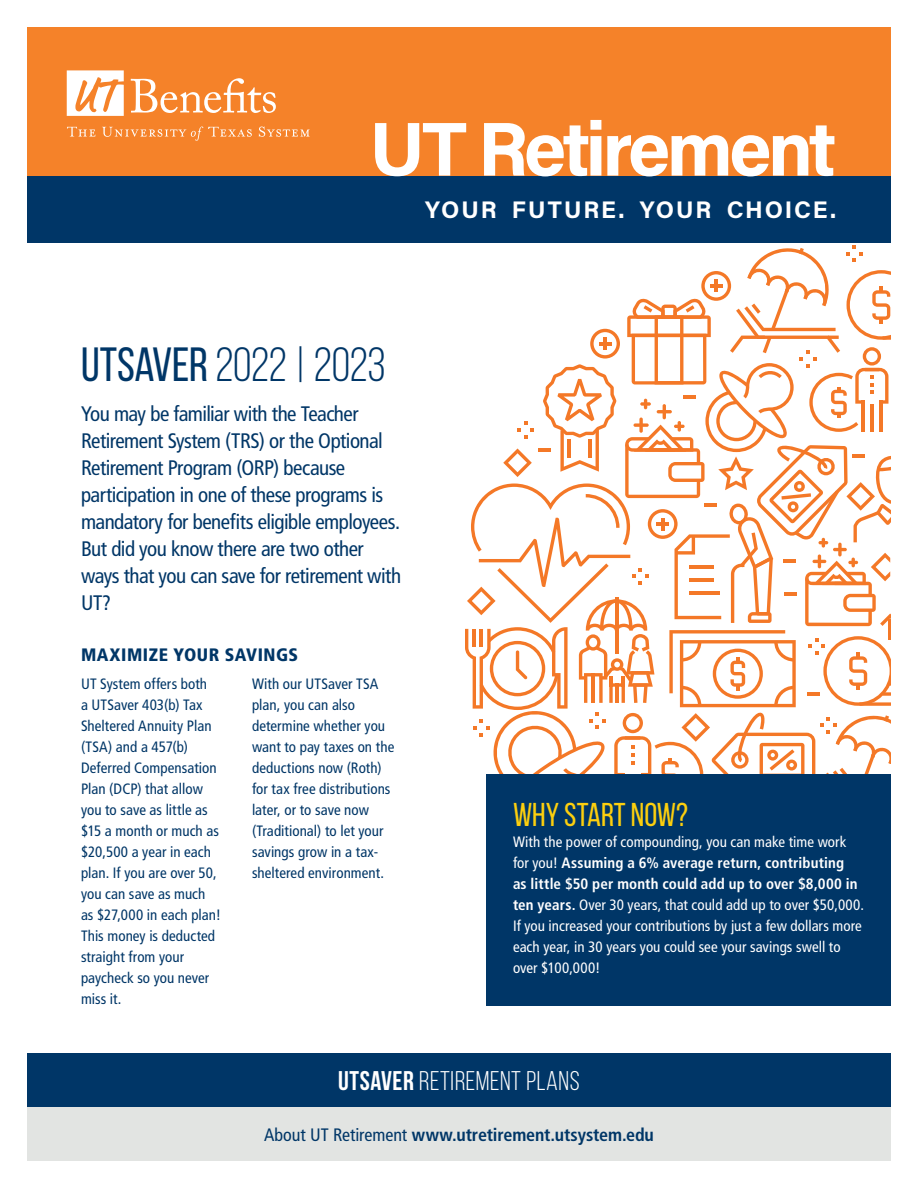
<style>
.page{position:relative;width:918px;height:1188px;background:#fff}
.page>*{position:absolute;margin:0;border:0;box-sizing:border-box;transform-origin:0 0}
.Newsletter_Title{font:700 76.2px "Acumin Pro";letter-spacing:-.05em;color:#fff}
.Main_copy{font:48px "Bebas Neue";letter-spacing:-.005em;color:#003667}
.Main_copy-2{font:33px "Bebas Neue";color:#fccf0e}
.t1{font:27px "Bebas Neue";letter-spacing:.02em;color:#fff}
.Newsletter_Title-2{font:24px "Acumin Variable Concept";letter-spacing:.075em;color:#fff}
.Main_copy-3{font:condensed 21px/27px "Frutiger LT Pro";letter-spacing:-.025em;color:#003667}
.Main_copy-4{font:700 condensed 18px "Frutiger LT Pro";letter-spacing:-.005em;color:#003667}
.Main_copy-5{font:900 condensed 18px "Frutiger LT Pro";letter-spacing:.03em;color:#003667}
.Main_copy-6{font:condensed 15px/21px "Frutiger LT Pro";letter-spacing:.005em;color:#003667}
.Main_copy-7{font:condensed 15px/21px "Frutiger LT Pro";letter-spacing:.005em;color:#fff}
.s1{font-style:inherit}
.s2{font-weight:700}
.s3{font-weight:400}
</style>
<div class="page">
<div style="left:27px;top:1107px;width:864px;height:54px;background:#e2e4e2"></div>
<div style="left:27px;top:1053px;width:864px;height:54px;background:#003667"></div>
<div style="left:27px;top:176px;width:863px;height:67px;background:#003667"></div>
<div style="left:27px;top:27px;width:863px;height:149px;background:#f58229"></div>
<svg style="left:131px;top:78px;width:145px;height:35px"></svg>
<svg style="left:67px;top:70px;width:57px;height:46px"></svg>
<svg style="left:67px;top:127px;width:28px;height:10px"></svg>
<svg style="left:102px;top:127px;width:150px;height:14px"></svg>
<svg style="left:259px;top:126px;width:51px;height:11px"></svg>
<svg style="left:465px;top:245px;width:426px;height:530px"></svg>
<div style="left:486px;top:775px;width:405px;height:231px;background:#003667"></div>
<p class="Newsletter_Title" style="left:370px;top:95px;width:468px">UT Retirement</p>
<p class="Newsletter_Title-2" style="left:425px;top:193px;width:412px">YOUR FUTURE. YOUR CHOICE.</p>
<p class="Main_copy" style="left:81px;top:338px;width:306px"><span class="s1">UTSAVER</span> 2022 | 2023</p>
<p class="Main_copy-3" style="left:81px;top:400px;width:322px">You may be familiar with the Teacher Retirement System (TRS) or the Optional Retirement Program (ORP) because participation in one of these programs is mandatory for benefits eligible employees.<br>But did you know there are two other ways that you can save for retirement with UT?</p>
<p class="Main_copy-5" style="left:81px;top:644px;width:219px">MAXIMIZE YOUR SAVINGS</p>
<p class="Main_copy-6" style="left:81px;top:673px;width:142px">UT System offers both<br>a UTSaver 403(b) Tax<br>Sheltered Annuity Plan (TSA) and a 457(b)<br>Deferred Compensation<br>Plan (DCP) that allow you to save as little as $15 a month or much as $20,500 a year in each plan. If you are over 50, you can save as much as $27,000 in each plan!<br>This money is deducted straight from your paycheck so you never miss it.</p>
<p class="Main_copy-6" style="left:252px;top:673px;width:144px">With our UTSaver TSA plan, you can also determine whether you want to pay taxes on the deductions now (Roth) for tax free distributions later, or to save now (Traditional) to let your savings grow in a tax&shy;sheltered environment.</p>
<p class="Main_copy-2" style="left:513px;top:797px;width:177px">WHY START NOW?</p>
<p class="Main_copy-7" style="left:513px;top:832px;width:353px">With the power of compounding, you can make time work for you! <span class="s2">Assuming a 6% average return, contributing<br>as little $50 per month could add up to over $8,000 in ten years.</span> Over 30 years, that could add up to over $50,000.<br>If you increased your contributions by just a few dollars more each year, in 30 years you could see your savings swell to over $100,000!</p>
<p class="t1" style="left:338px;top:1066px;width:243px"><span class="s2">UTSAVER</span> RETIREMENT PLANS</p>
<p class="Main_copy-4" style="left:264px;top:1124px;width:391px"><span class="s3">About UT Retirement</span> www.utretirement.utsystem.edu</p>
</div>
